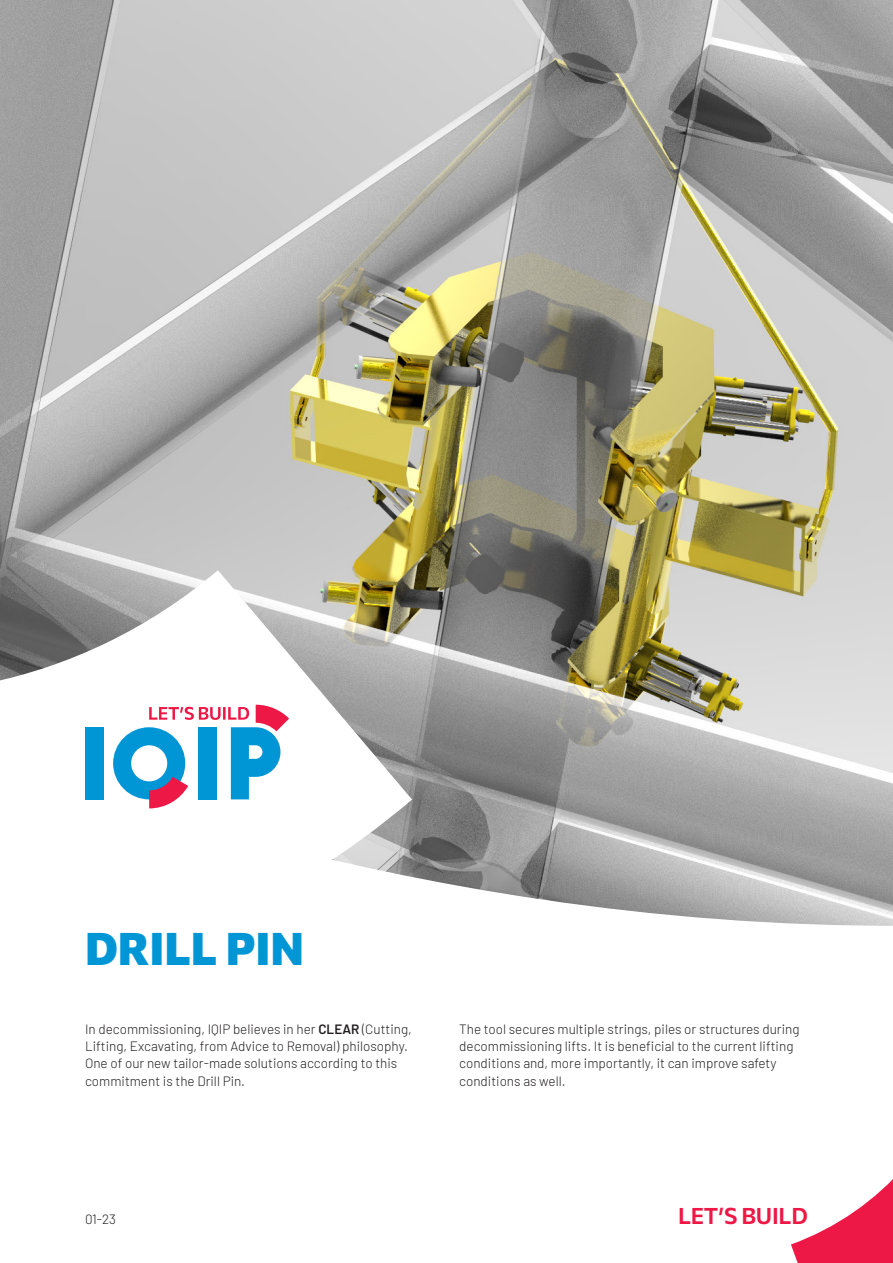
<style>
.page{position:relative;width:893px;height:1263px;background:#fff}
.page>*{position:absolute;margin:0;border:0;box-sizing:border-box;transform-origin:0 0}
.H1__Title{font:800 45px "Commissioner";color:#0096d6}
.t1{font:600 22.5px "Commissioner";letter-spacing:-.01em;color:#ed1845}
.text{font:300 13.5px "Barlow";color:#231f20}
.s1{font-weight:600}
.s2{font-family:"Biryani"}
</style>
<div class="page">
<img style="left:0;top:0;width:893px;height:751px">
<svg style="left:412px;top:751px;width:481px;height:175px;background:#aaa"></svg>
<svg style="left:0;top:570px;width:412px;height:307px"></svg>
<div style="left:85px;top:727px;width:18px;height:72px;background:#0096d6"></div>
<svg style="left:113px;top:705px;width:176px;height:103px"></svg>
<svg style="left:791px;top:1179px;width:102px;height:84px"></svg>
<p class="H1__Title" style="left:85px;top:913px;width:221px">DRILL PIN</p>
<p class="text" style="left:85px;top:1019px;width:328px">In decommissioning, IQIP believes in her <span class="s1">CLEAR</span> (Cutting,</p>
<p class="text" style="left:85px;top:1036px;width:324px">Lifting, Excavating, from Advice to Removal) philosophy.</p>
<p class="text" style="left:85px;top:1054px;width:314px">One of our new tailor-made solutions according to this</p>
<p class="text" style="left:85px;top:1071px;width:161px">commitment is the Drill Pin.</p>
<p class="text" style="left:459px;top:1019px;width:342px">The tool secures multiple strings, piles or structures during</p>
<p class="text" style="left:459px;top:1036px;width:336px">decommissioning lifts. It is beneficial to the current lifting</p>
<p class="text" style="left:459px;top:1054px;width:319px">conditions and, more importantly, it can improve safety</p>
<p class="text" style="left:459px;top:1071px;width:108px">conditions as well.</p>
<p class="text" style="left:85px;top:1209px;width:33px">01-23</p>
<h2 class="t1" style="left:678px;top:1198px;width:131px">LET<span class="s2">’</span>S BUILD</h2>
</div>
